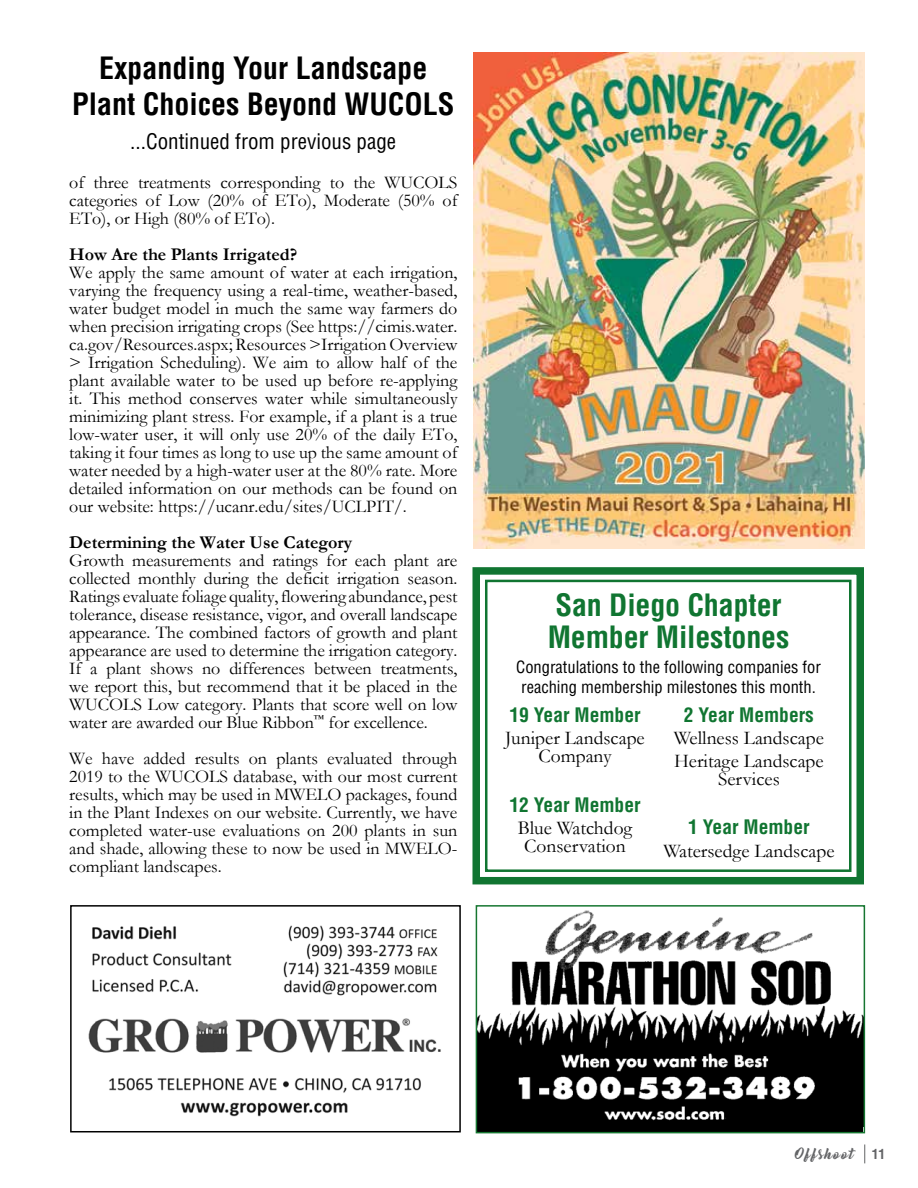
<style>
.page{position:relative;width:918px;height:1188px;background:#fff}
.page>*{position:absolute;margin:0;border:0;box-sizing:border-box;transform-origin:0 0}
.t1{font:700 condensed 30px/36px "Helvetica";color:#000;text-align:center}
.t2{font:700 condensed 30px/31.5px "Helvetica";letter-spacing:-.005em;color:#107531}
.t3{font:condensed 21px "Helvetica";color:#000}
.t4{font:19.5px/18px "Garamond";color:#000;text-align:center}
.t5{font:700 condensed 19.5px "Helvetica";color:#107531}
.t6{font:18px/18px "Garamond";color:#000;text-align:justify}
.t7{font:700 18px "Garamond";color:#000}
.t8{font:condensed 16.5px/19.5px "Helvetica";color:#000;text-align:center}
.t9{font:13.5px "Bernadette";letter-spacing:.095em;color:#636466}
.t10{font:700 condensed 13.5px "Helvetica";color:#636466}
</style>
<div class="page">
<svg style="left:864px;top:1144px;width:1px;height:19px"></svg>
<img style="left:474px;top:53px;width:391px;height:495px">
<div style="left:477px;top:1106px;width:386px;height:27px;background:#000"></div>
<img style="left:479px;top:910px;width:383px;height:211px">
<div style="left:476px;top:905px;width:389px;height:228px;border:2px solid #167631"></div>
<svg style="left:70px;top:905px;width:391px;height:228px"></svg>
<svg style="left:472px;top:567px;width:392px;height:318px"></svg>
<div style="left:485px;top:580px;width:367px;height:292px;border:3px solid #107531"></div>
<h1 class="t1" style="left:72px;top:50px;width:384px">Expanding Your Landscape<br>Plant Choices Beyond WUCOLS</h1>
<p class="t3" style="left:130px;top:129px;width:267px">...Continued from previous page</p>
<p class="t6" style="left:69px;top:173px;width:390px">of three treatments corresponding to the WUCOLS categories of Low (20% of ETo), Moderate (50% of ETo), or High (80% of ETo).</p>
<p class="t7" style="left:69px;top:242px;width:230px">How Are the Plants Irrigated?</p>
<p class="t6" style="left:69px;top:263px;width:390px">We apply the same amount of water at each irrigation, varying the frequency using a real-time, weather-based, water budget model in much the same way farmers do when precision irrigating crops (See https://cimis.water. ca.gov/Resources.aspx; Resources &gt;Irrigation Overview &gt; Irrigation Scheduling). We aim to allow half of the plant available water to be used up before re-applying it. This method conserves water while simultaneously minimizing plant stress. For example, if a plant is a true low-water user, it will only use 20% of the daily ETo, taking it four times as long to use up the same amount of water needed by a high-water user at the 80% rate. More detailed information on our methods can be found on our website: https://ucanr.edu/sites/UCLPIT/.</p>
<p class="t7" style="left:69px;top:530px;width:285px">Determining the Water Use Category</p>
<p class="t6" style="left:69px;top:551px;width:390px">Growth measurements and ratings for each plant are collected monthly during the deficit irrigation season.<br>Ratings evaluate foliage quality, flowering abundance, pest tolerance, disease resistance, vigor, and overall landscape appearance. The combined factors of growth and plant appearance are used to determine the irrigation category.<br>If a plant shows no differences between treatments, we report this, but recommend that it be placed in the WUCOLS Low category. Plants that score well on low water are awarded our Blue Ribbon<sup>™</sup> for excellence.</p>
<p class="t6" style="left:69px;top:749px;width:390px">We have added results on plants evaluated through 2019 to the WUCOLS database, with our most current results, which may be used in MWELO packages, found in the Plant Indexes on our website. Currently, we have completed water-use evaluations on 200 plants in sun and shade, allowing these to now be used in MWELO&shy;compliant landscapes.</p>
<h1 class="t2" style="left:548px;top:589px;width:243px">San Diego Chapter<br>Member Milestones</h1>
<p class="t8" style="left:516px;top:657px;width:306px">Congratulations to the following companies for reaching membership milestones this month.</p>
<p class="t5" style="left:509px;top:702px;width:133px">19 Year Member</p>
<p class="t4" style="left:505px;top:728px;width:141px">Juniper Landscape<br>Company</p>
<p class="t5" style="left:509px;top:792px;width:133px">12 Year Member</p>
<p class="t4" style="left:518px;top:818px;width:116px">Blue Watchdog<br>Conservation</p>
<p class="t5" style="left:684px;top:702px;width:132px">2 Year Members</p>
<p class="t4" style="left:674px;top:726px;width:151px;line-height:22.5px;text-align:left">Wellness Landscape<br>Heritage Landscape</p>
<p class="t4" style="left:718px;top:769px;width:63px">Services</p>
<p class="t5" style="left:688px;top:815px;width:123px">1 Year Member</p>
<p class="t4" style="left:663px;top:841px;width:173px">Watersedge Landscape</p>
<p class="t9" style="left:795px;top:1143px;width:60px">Offshoot</p>
<p class="t10" style="left:872px;top:1146px;width:15px">11</p>
</div>
